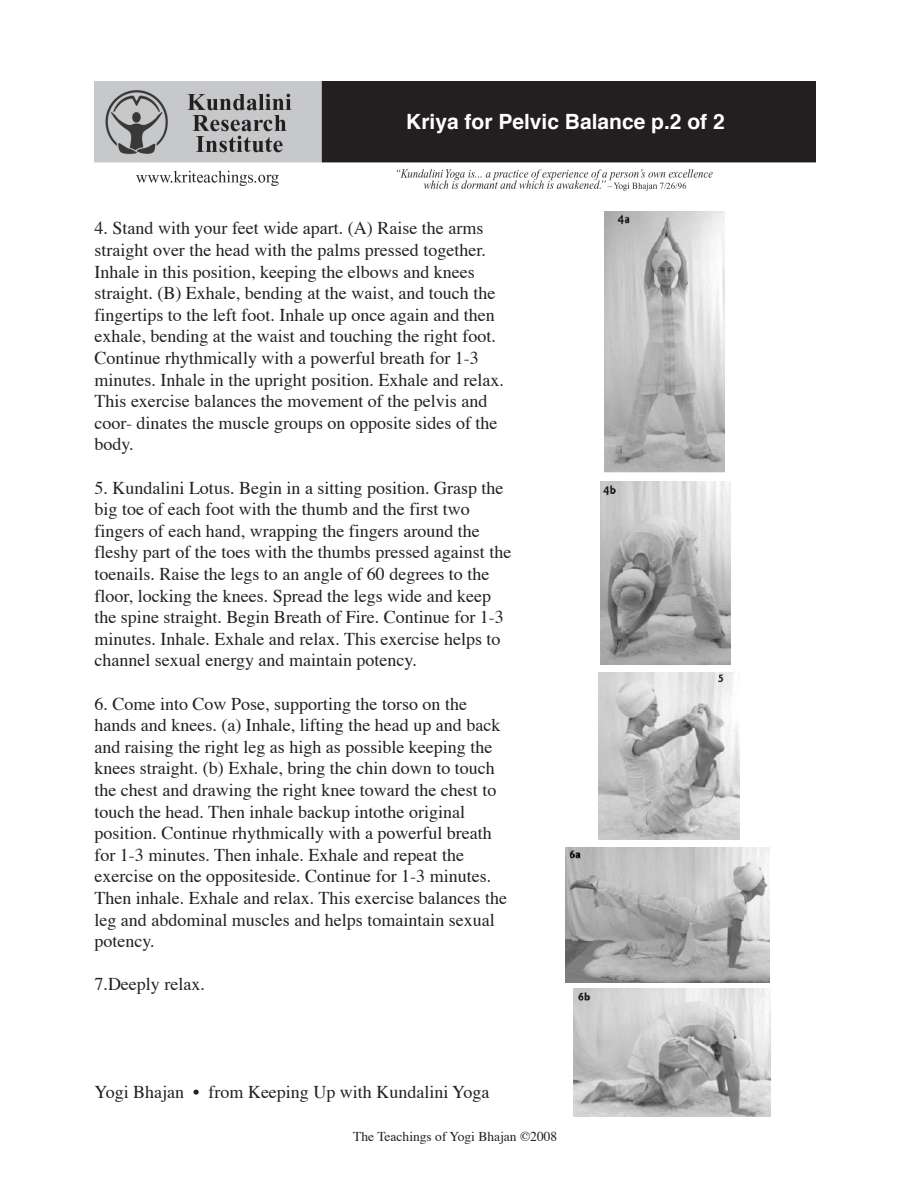
<style>
.page{position:relative;width:918px;height:1188px;background:#fff}
.page>*{position:absolute;margin:0;border:0;box-sizing:border-box;transform-origin:0 0}
.t1{font:700 21px "Helvetica";color:#fff}
.t2{font:18px/21.6px "Times";color:#231f20}
.t3{font:13.5px "Times";color:#231f20}
</style>
<div class="page">
<img style="left:95px;top:82px;width:721px;height:109px">
<img style="left:604px;top:212px;width:121px;height:261px">
<img style="left:600px;top:482px;width:130px;height:183px">
<img style="left:598px;top:672px;width:141px;height:168px">
<img style="left:566px;top:848px;width:204px;height:135px">
<img style="left:573px;top:989px;width:198px;height:127px">
<p class="t1" style="left:406px;top:103px;width:320px">Kriya for Pelvic Balance p.2 of 2</p>
<p class="t2" style="left:94px;top:216px;width:411px">4. Stand with your feet wide apart. (A) Raise the arms straight over the head with the palms pressed together.<br>Inhale in this position, keeping the elbows and knees straight. (B) Exhale, bending at the waist, and touch the fingertips to the left foot. Inhale up once again and then exhale, bending at the waist and touching the right foot.<br>Continue rhythmically with a powerful breath for 1-3 minutes. Inhale in the upright position. Exhale and relax.<br>This exercise balances the movement of the pelvis and coor- dinates the muscle groups on opposite sides of the body.</p>
<p class="t2" style="left:94px;top:475px;width:418px">5. Kundalini Lotus. Begin in a sitting position. Grasp the big toe of each foot with the thumb and the first two fingers of each hand, wrapping the fingers around the fleshy part of the toes with the thumbs pressed against the toenails. Raise the legs to an angle of 60 degrees to the floor, locking the knees. Spread the legs wide and keep the spine straight. Begin Breath of Fire. Continue for 1-3 minutes. Inhale. Exhale and relax. This exercise helps to channel sexual energy and maintain potency.</p>
<p class="t2" style="left:94px;top:691px;width:414px">6. Come into Cow Pose, supporting the torso on the hands and knees. (a) Inhale, lifting the head up and back and raising the right leg as high as possible keeping the knees straight. (b) Exhale, bring the chin down to touch the chest and drawing the right knee toward the chest to touch the head. Then inhale backup intothe original position. Continue rhythmically with a powerful breath for 1-3 minutes. Then inhale. Exhale and repeat the exercise on the oppositeside. Continue for 1-3 minutes.<br>Then inhale. Exhale and relax. This exercise balances the leg and abdominal muscles and helps tomaintain sexual potency.</p>
<p class="t2" style="left:94px;top:972px;width:112px">7.Deeply relax.</p>
<p class="t2" style="left:94px;top:1080px;width:397px">Yogi Bhajan • from Keeping Up with Kundalini Yoga</p>
<p class="t3" style="left:353px;top:1124px;width:206px">The Teachings of Yogi Bhajan ©2008</p>
</div>
